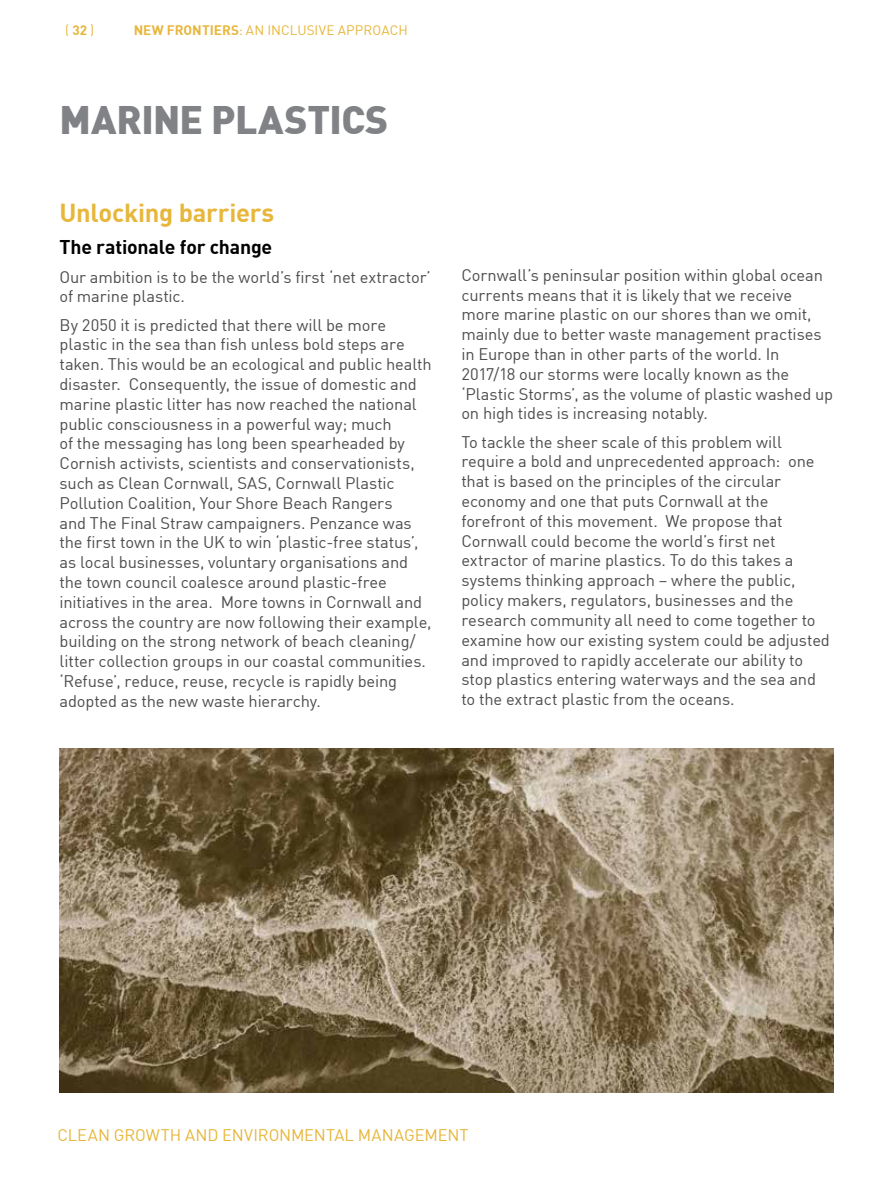
<style>
.page{position:relative;width:893px;height:1178px;background:#fff}
.page>*{position:absolute;margin:0;border:0;box-sizing:border-box;transform-origin:0 0}
.head_sub2{font:900 39px "DIN";letter-spacing:-.01em;color:#808285}
.Sub_Head_1{font:700 25.5px "DIN";letter-spacing:-.01em;color:#e7b63a}
.body{font:700 19.5px "DIN";letter-spacing:-.01em;color:#000}
.body-2{font:16.5px/19.8px "DIN";letter-spacing:-.01em;color:#4d4d4f}
.body-3{font:16.5px "DIN";color:#e7b63a}
.t1{font:13.5px "DIN";letter-spacing:.005em;color:#e7b63a}
.s1{font-weight:700}
</style>
<div class="page">
<img style="left:60px;top:748px;width:773px;height:345px">
<p class="t1" style="left:65px;top:22px;width:30px">( <span class="s1">32</span> )</p>
<p class="t1" style="left:134px;top:22px;width:275px"><span class="s1">NEW FRONTIERS</span>: AN INCLUSIVE APPROACH</p>
<p class="head_sub2" style="left:60px;top:94px;width:330px">MARINE PLASTICS</p>
<p class="Sub_Head_1" style="left:60px;top:196px;width:216px">Unlocking barriers</p>
<p class="body" style="left:60px;top:234px;width:214px">The rationale for change</p>
<p class="body-2" style="left:60px;top:266px;width:373px">Our ambition is to be the world’s first ‘net extractor’ of marine plastic.</p>
<p class="body-2" style="left:60px;top:314px;width:374px">By 2050 it is predicted that there will be more plastic in the sea than fish unless bold steps are taken. This would be an ecological and public health disaster. Consequently, the issue of domestic and marine plastic litter has now reached the national public consciousness in a powerful way; much<br>of the messaging has long been spearheaded by Cornish activists, scientists and conservationists, such as Clean Cornwall, SAS, Cornwall Plastic Pollution Coalition, Your Shore Beach Rangers<br>and The Final Straw campaigners. Penzance was the first town in the UK to win ‘plastic-free status’, as local businesses, voluntary organisations and the town council coalesce around plastic-free initiatives in the area. More towns in Cornwall and across the country are now following their example, building on the strong network of beach cleaning/ litter collection groups in our coastal communities. ‘Refuse’, reduce, reuse, recycle is rapidly being adopted as the new waste hierarchy.</p>
<p class="body-2" style="left:461px;top:265px;width:373px">Cornwall’s peninsular position within global ocean currents means that it is likely that we receive more marine plastic on our shores than we omit, mainly due to better waste management practises in Europe than in other parts of the world. In 2017/18 our storms were locally known as the ‘Plastic Storms’, as the volume of plastic washed up on high tides is increasing notably.</p>
<p class="body-2" style="left:461px;top:431px;width:370px">To tackle the sheer scale of this problem will require a bold and unprecedented approach: one that is based on the principles of the circular economy and one that puts Cornwall at the forefront of this movement. We propose that Cornwall could become the world’s first net extractor of marine plastics. To do this takes a systems thinking approach – where the public, policy makers, regulators, businesses and the research community all need to come together to examine how our existing system could be adjusted and improved to rapidly accelerate our ability to stop plastics entering waterways and the sea and to the extract plastic from the oceans.</p>
<p class="body-3" style="left:57px;top:1125px;width:413px">CLEAN GROWTH AND ENVIRONMENTAL MANAGEMENT</p>
</div>
